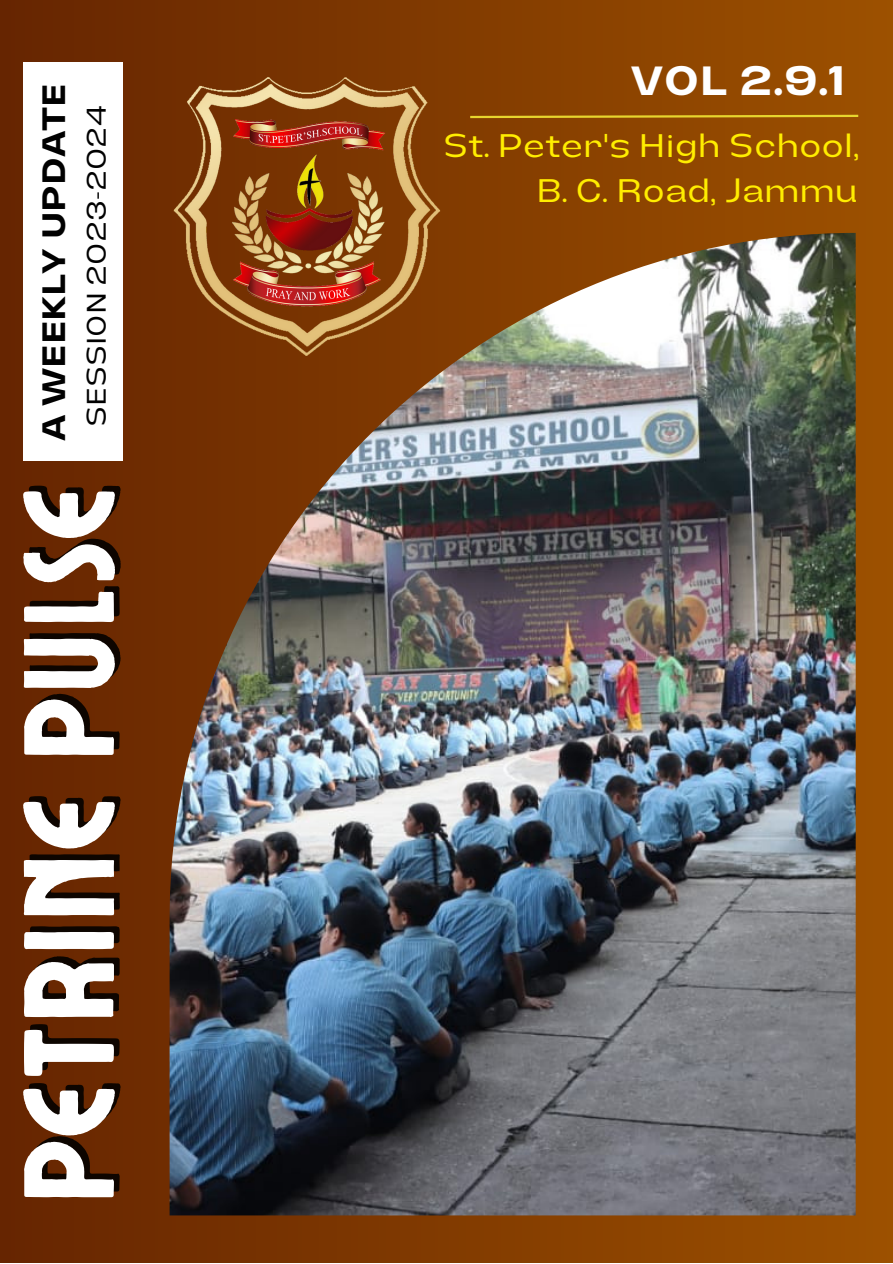
<style>
.page{position:relative;width:893px;height:1264px;background:#fff}
.page>*{position:absolute;margin:0;border:0;box-sizing:border-box;transform-origin:0 0}
.t1{font:128.4px "Ayr Lucidity Condensed";color:#fff}
.t2{font:700 expanded 40.8px "Lazord";color:#fff}
.t3{font:expanded 32.55px "Lazord";color:#ffed00}
.t4{font:700 expanded 32.25px "Lazord";color:#010101}
.t5{font:expanded 26.85px "Lazord";color:#010101}
</style>
<div class="page">
<div style="left:0;top:0;width:892px;height:1262px;background:linear-gradient(to right,#662602,#9c5000)"></div>
<div style="left:23px;top:63px;width:99px;height:398px;background:#fff"></div>
<img style="left:169px;top:233px;width:686px;height:982px">
<svg style="left:468px;top:114px;width:392px;height:5px;background:#b58514"></svg>
<img style="left:169px;top:63px;width:277px;height:300px">
<p class="t4" style="left:38px;top:441px;width:359px;rotate:-90deg">A WEEKLY UPDATE</p>
<p class="t5" style="left:83px;top:427px;width:322px;rotate:-90deg">SESSION 2023-2024</p>
<p class="t1" style="left:-14px;top:1205px;width:712px;rotate:-90deg">petrine pulse</p>
<p class="t2" style="left:631px;top:60px;width:216px">VOL 2.9.1</p>
<p class="t3" style="left:443px;top:129px;width:418px">St. Peter's High School,</p>
<p class="t3" style="left:536px;top:174px;width:324px">B. C. Road, Jammu</p>
</div>
